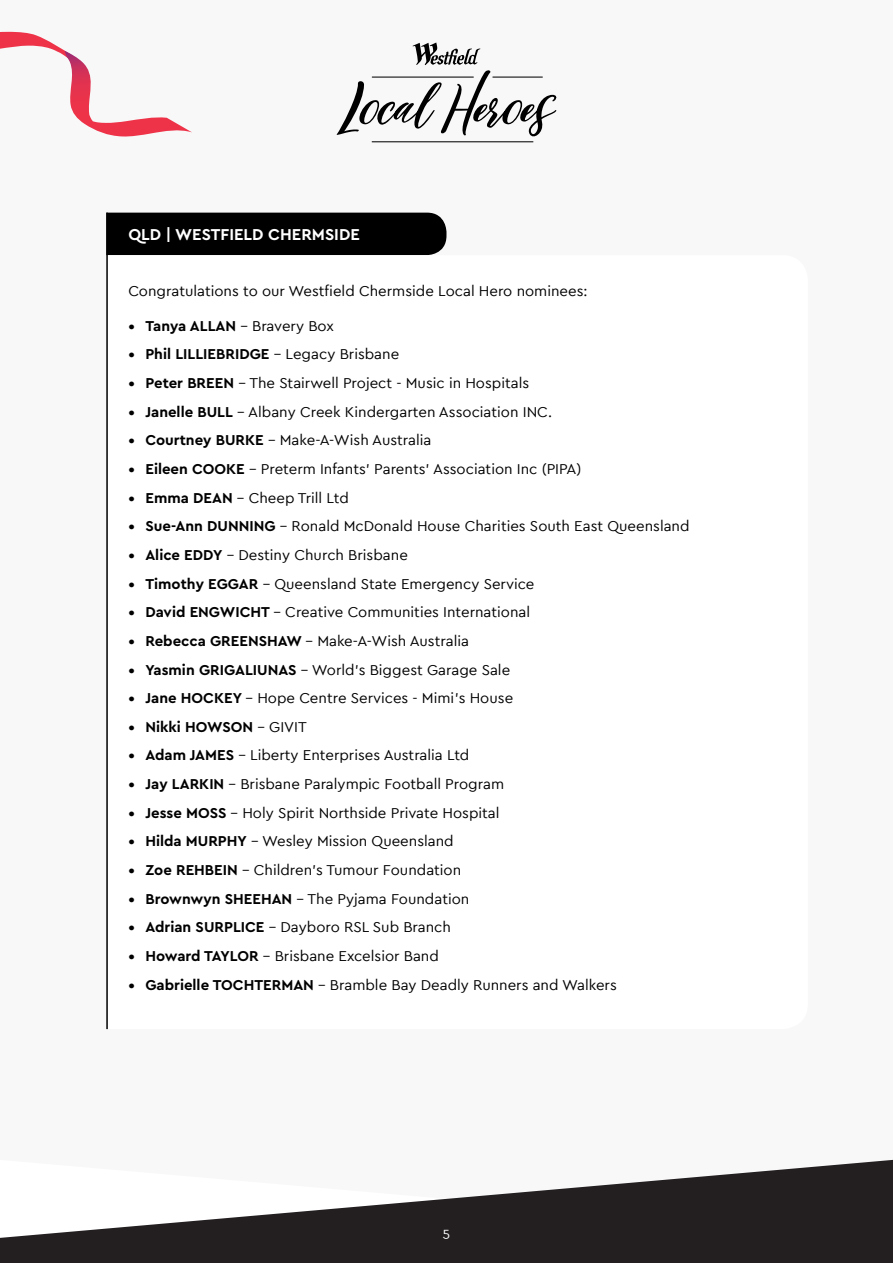
<style>
.page{position:relative;width:893px;height:1263px;background:#fff}
.page>*{position:absolute;margin:0;border:0;box-sizing:border-box;transform-origin:0 0}
.t1{font:700 16.5px "Cera PRO";color:#fff}
.t2{font:15px "Cera PRO";color:#000}
.t3{font:700 15px "Cera PRO";color:#000}
.t4{font:13.5px "Cera PRO";color:#fff}
.s1{font-weight:400}
.s2{font-weight:700}
</style>
<div class="page">
<svg style="left:0;top:1160px;width:893px;height:103px;fill:#231f20"></svg>
<svg style="left:336px;top:43px;width:221px;height:99px"></svg>
<svg style="left:0;top:32px;width:192px;height:105px"></svg>
<div style="left:108px;top:213px;width:338px;height:42px;background:#000"></div>
<hr style="left:106px;top:213px;width:2px;height:816px;background:#000">
<p class="t1" style="left:128px;top:223px;width:233px">QLD | WESTFIELD CHERMSIDE</p>
<p class="t2" style="left:128px;top:281px;width:461px">Congratulations to our Westfield Chermside Local Hero nominees:</p>
<p class="t3" style="left:128px;top:316px;width:207px">• Tanya ALLAN <span class="s1">– Bravery Box</span></p>
<p class="t3" style="left:128px;top:344px;width:272px">• Phil LILLIEBRIDGE <span class="s1">– Legacy Brisbane</span></p>
<p class="t2" style="left:128px;top:373px;width:402px"><span class="s2">• Peter BREEN</span> – The Stairwell Project - Music in Hospitals</p>
<p class="t2" style="left:128px;top:402px;width:425px"><span class="s2">• Janelle BULL</span> – Albany Creek Kindergarten Association INC.</p>
<p class="t2" style="left:128px;top:430px;width:305px"><span class="s2">• Courtney BURKE</span> – Make-A-Wish Australia</p>
<p class="t2" style="left:128px;top:459px;width:455px"><span class="s2">• Eileen COOKE</span> – Preterm Infants’ Parents’ Association Inc (PIPA)</p>
<p class="t2" style="left:128px;top:488px;width:222px"><span class="s2">• Emma DEAN</span> – Cheep Trill Ltd</p>
<p class="t2" style="left:128px;top:516px;width:563px"><span class="s2">• Sue-Ann DUNNING</span> – Ronald McDonald House Charities South East Queensland</p>
<p class="t2" style="left:128px;top:545px;width:281px"><span class="s2">• Alice EDDY</span> – Destiny Church Brisbane</p>
<p class="t2" style="left:128px;top:574px;width:408px"><span class="s2">• Timothy EGGAR</span> – Queensland State Emergency Service</p>
<p class="t2" style="left:128px;top:602px;width:403px"><span class="s2">• David ENGWICHT</span> – Creative Communities International</p>
<p class="t2" style="left:128px;top:631px;width:342px"><span class="s2">• Rebecca GREENSHAW</span> – Make-A-Wish Australia</p>
<p class="t2" style="left:128px;top:659px;width:383px"><span class="s2">• Yasmin GRIGALIUNAS</span> – World’s Biggest Garage Sale</p>
<p class="t2" style="left:128px;top:688px;width:386px"><span class="s2">• Jane HOCKEY</span> – Hope Centre Services - Mimi’s House</p>
<p class="t3" style="left:128px;top:717px;width:180px">• Nikki HOWSON <span class="s1">– GIVIT</span></p>
<p class="t2" style="left:128px;top:745px;width:343px"><span class="s2">• Adam JAMES</span> – Liberty Enterprises Australia Ltd</p>
<p class="t2" style="left:128px;top:774px;width:377px"><span class="s2">• Jay LARKIN</span> – Brisbane Paralympic Football Program</p>
<p class="t2" style="left:128px;top:803px;width:373px"><span class="s2">• Jesse MOSS</span> – Holy Spirit Northside Private Hospital</p>
<p class="t2" style="left:128px;top:831px;width:327px"><span class="s2">• Hilda MURPHY</span> – Wesley Mission Queensland</p>
<p class="t2" style="left:128px;top:860px;width:334px"><span class="s2">• Zoe REHBEIN</span> – Children’s Tumour Foundation</p>
<p class="t2" style="left:128px;top:889px;width:343px"><span class="s2">• Brownwyn SHEEHAN</span> – The Pyjama Foundation</p>
<p class="t2" style="left:128px;top:917px;width:324px"><span class="s2">• Adrian SURPLICE</span> – Dayboro RSL Sub Branch</p>
<p class="t2" style="left:128px;top:946px;width:312px"><span class="s2">• Howard TAYLOR</span> – Brisbane Excelsior Band</p>
<p class="t2" style="left:128px;top:974px;width:490px"><span class="s2">• Gabrielle TOCHTERMAN</span> – Bramble Bay Deadly Runners and Walkers</p>
<p class="t4" style="left:443px;top:1223px;width:9px">5</p>
</div>
